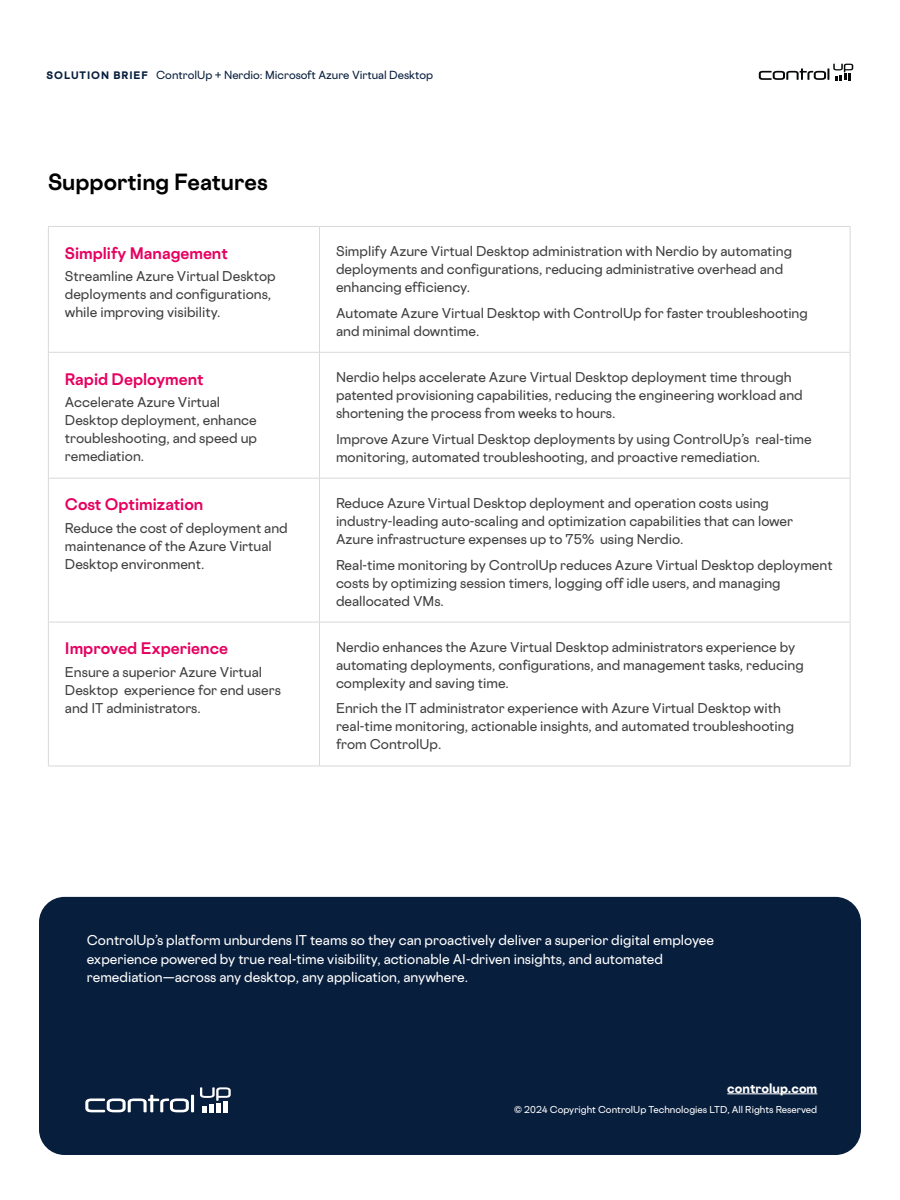
<style>
.page{position:relative;width:900px;height:1200px;background:#fff}
.page>*{position:absolute;margin:0;border:0;box-sizing:border-box;transform-origin:0 0}
.t1{font:700 21px "Cosmica";color:#000}
.t2{font:700 15px "Cosmica";color:#e60060}
.t3{font:500 12.75px/18px "Cosmica";color:#404040}
.t4{font:500 12.75px/18.8px "Cosmica";color:#fff}
.t5{font:800 12px "Cosmica";color:#fff}
.t6{font:500 10.5px "Cosmica";color:#081e3d}
.t7{font:500 9px "Cosmica";color:#fff}
.s1{font-weight:800;font-size:9.75px}
</style>
<div class="page">
<svg style="left:759px;top:64px;width:94px;height:16px"></svg>
<div style="left:39px;top:897px;width:822px;height:258px;background:#081e3d;border-radius:26px"></div>
<svg style="left:85px;top:1095px;width:109px;height:17px"></svg>
<svg style="left:200px;top:1087px;width:31px;height:14px"></svg>
<svg style="left:202px;top:1107px;width:5px;height:6px"></svg>
<div style="left:209px;top:1105px;width:5px;height:8px;background:#fff"></div>
<div style="left:216px;top:1103px;width:5px;height:10px;background:#fff"></div>
<hr style="left:223px;top:1101px;width:4px;height:12px;background:#fff">
<hr style="left:727px;top:1094px;width:90px;height:1px;background:#fff">
<hr style="left:48px;top:226px;width:272px;height:1px;background:#d9d9d9">
<hr style="left:48px;top:227px;width:1px;height:125px;background:#d9d9d9">
<hr style="left:320px;top:226px;width:530px;height:1px;background:#d9d9d9">
<hr style="left:319px;top:227px;width:1px;height:125px;background:#d9d9d9">
<hr style="left:850px;top:227px;width:1px;height:125px;background:#d9d9d9">
<hr style="left:48px;top:352px;width:272px;height:1px;background:#d9d9d9">
<hr style="left:48px;top:353px;width:1px;height:125px;background:#d9d9d9">
<hr style="left:320px;top:352px;width:530px;height:1px;background:#d9d9d9">
<hr style="left:319px;top:353px;width:1px;height:125px;background:#d9d9d9">
<hr style="left:850px;top:353px;width:1px;height:125px;background:#d9d9d9">
<hr style="left:48px;top:478px;width:272px;height:1px;background:#d9d9d9">
<hr style="left:48px;top:479px;width:1px;height:143px;background:#d9d9d9">
<hr style="left:320px;top:478px;width:530px;height:1px;background:#d9d9d9">
<hr style="left:319px;top:479px;width:1px;height:143px;background:#d9d9d9">
<hr style="left:850px;top:479px;width:1px;height:143px;background:#d9d9d9">
<hr style="left:48px;top:622px;width:272px;height:1px;background:#d9d9d9">
<hr style="left:48px;top:622px;width:1px;height:144px;background:#d9d9d9">
<hr style="left:48px;top:766px;width:272px;height:1px;background:#d9d9d9">
<hr style="left:320px;top:622px;width:530px;height:1px;background:#d9d9d9">
<hr style="left:319px;top:622px;width:1px;height:144px;background:#d9d9d9">
<hr style="left:850px;top:622px;width:1px;height:144px;background:#d9d9d9">
<hr style="left:320px;top:766px;width:530px;height:1px;background:#d9d9d9">
<p class="t6" style="left:46px;top:69px;width:388px"><span class="s1">SOLUTION BRIEF</span> ControlUp + Nerdio: Microsoft Azure Virtual Desktop</p>
<h1 class="t1" style="left:48px;top:169px;width:221px">Supporting Features</h1>
<p class="t2" style="left:65px;top:243px;width:165px">Simplify Management</p>
<p class="t3" style="left:65px;top:267px;width:212px">Streamline Azure Virtual Desktop deployments and configurations, while improving visibility.</p>
<p class="t2" style="left:65px;top:369px;width:141px">Rapid Deployment</p>
<p class="t3" style="left:65px;top:393px;width:194px">Accelerate Azure Virtual<br>Desktop deployment, enhance troubleshooting, and speed up remediation.</p>
<p class="t2" style="left:65px;top:495px;width:140px">Cost Optimization</p>
<p class="t3" style="left:65px;top:519px;width:224px">Reduce the cost of deployment and maintenance of the Azure Virtual<br>Desktop environment.</p>
<p class="t2" style="left:65px;top:639px;width:165px">Improved Experience</p>
<p class="t3" style="left:65px;top:663px;width:218px">Ensure a superior Azure Virtual<br>Desktop experience for end users and IT administrators.</p>
<p class="t3" style="left:336px;top:242px;width:458px">Simplify Azure Virtual Desktop administration with Nerdio by automating deployments and configurations, reducing administrative overhead and enhancing efficiency.</p>
<p class="t3" style="left:336px;top:304px;width:473px">Automate Azure Virtual Desktop with ControlUp for faster troubleshooting and minimal downtime.</p>
<p class="t3" style="left:336px;top:368px;width:468px">Nerdio helps accelerate Azure Virtual Desktop deployment time through patented provisioning capabilities, reducing the engineering workload and shortening the process from weeks to hours.</p>
<p class="t3" style="left:336px;top:430px;width:477px">Improve Azure Virtual Desktop deployments by using ControlUp’s real-time monitoring, automated troubleshooting, and proactive remediation.</p>
<p class="t3" style="left:336px;top:494px;width:459px">Reduce Azure Virtual Desktop deployment and operation costs using industry-leading auto-scaling and optimization capabilities that can lower<br>Azure infrastructure expenses up to 75% using Nerdio.</p>
<p class="t3" style="left:336px;top:556px;width:498px">Real-time monitoring by ControlUp reduces Azure Virtual Desktop deployment costs by optimizing session timers, logging off idle users, and managing deallocated VMs.</p>
<p class="t3" style="left:336px;top:638px;width:469px">Nerdio enhances the Azure Virtual Desktop administrators experience by automating deployments, configurations, and management tasks, reducing complexity and saving time.</p>
<p class="t3" style="left:336px;top:700px;width:460px">Enrich the IT administrator experience with Azure Virtual Desktop with real-time monitoring, actionable insights, and automated troubleshooting from ControlUp.</p>
<p class="t4" style="left:87px;top:930px;width:629px">ControlUp’s platform unburdens IT teams so they can proactively deliver a superior digital employee experience powered by true real-time visibility, actionable AI-driven insights, and automated remediation—across any desktop, any application, anywhere.</p>
<p class="t5" style="left:727px;top:1080px;width:92px">controlup.com</p>
<p class="t7" style="left:514px;top:1104px;width:304px">© 2024 Copyright ControlUp Technologies LTD, All Rights Reserved</p>
</div>
